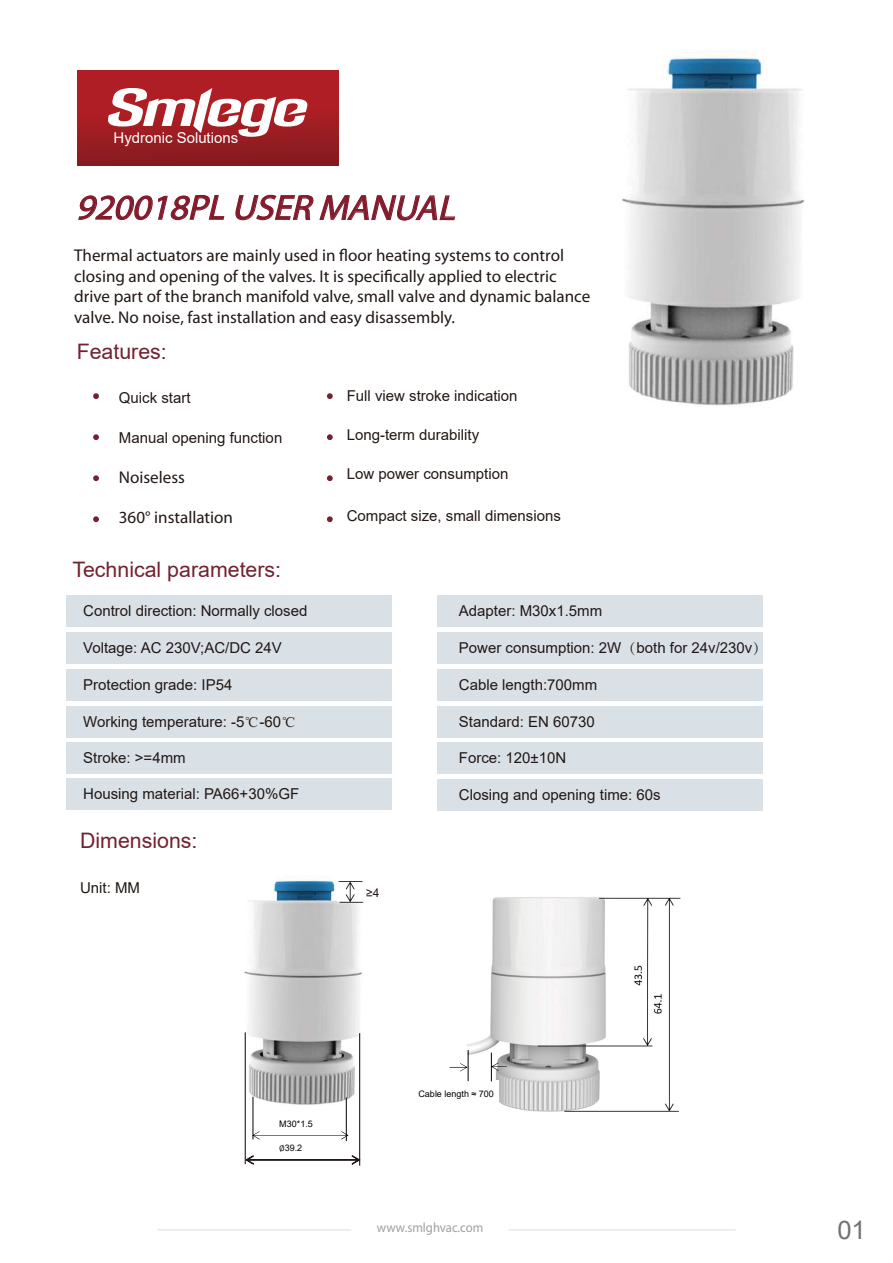
<style>
.page{position:relative;width:893px;height:1263px;background:#fff}
.page>*{position:absolute;margin:0;border:0;box-sizing:border-box;transform-origin:0 0}
.t1{font:italic 35.1px "Myriad Pro";color:#821b2c;scale:1.04 1}
.t2{font:25.65px "Arial";color:#727171}
.t3{font:21.3px "Arial";color:#742130}
.t4{font:17.1px/20.5px "Myriad Pro";color:#221815}
.t5{font:15px "Arial";color:#221815}
.t6{font:15px "Arial";color:#fff}
.t7{font:13.5px "Myriad Pro";color:#9fa0a0;scale:.94 1}
.t8{font:12px "Arial";color:#221815}
.t9{font:9px "Arial";color:#040000}
.s1{font-family:"Adobe Song Std";font-weight:300}
.s2{font-family:"Fang Song"}
.s3{font-family:"Cambria"}
</style>
<div class="page">
<img style="left:621px;top:49px;width:184px;height:357px">
<div style="left:66px;top:595px;width:326px;height:32px;background:#d9e1e7"></div>
<div style="left:437px;top:595px;width:326px;height:32px;background:#d9e1e7"></div>
<div style="left:437px;top:632px;width:326px;height:32px;background:#d9e1e7"></div>
<div style="left:66px;top:632px;width:326px;height:32px;background:#d9e1e7"></div>
<div style="left:437px;top:669px;width:326px;height:32px;background:#d9e1e7"></div>
<div style="left:66px;top:669px;width:326px;height:32px;background:#d9e1e7"></div>
<div style="left:437px;top:706px;width:326px;height:31px;background:#d9e1e7"></div>
<div style="left:66px;top:706px;width:326px;height:31px;background:#d9e1e7"></div>
<div style="left:437px;top:742px;width:326px;height:32px;background:#d9e1e7"></div>
<div style="left:66px;top:742px;width:326px;height:32px;background:#d9e1e7"></div>
<div style="left:437px;top:779px;width:326px;height:32px;background:#d9e1e7"></div>
<hr style="left:157px;top:1229px;width:579px;height:1px;background:#dcdddd">
<div style="left:77px;top:71px;width:261px;height:94px;background:linear-gradient(to bottom,#ba1f25,#8b1c20)"></div>
<svg style="left:107px;top:88px;width:201px;height:49px"></svg>
<div style="left:66px;top:778px;width:326px;height:32px;background:#d9e1e7"></div>
<div style="left:351px;top:1213px;width:158px;height:31px;background:#fff;border-radius:15px"></div>
<svg style="left:78px;top:194px;width:378px;height:27px"></svg>
<img style="left:244px;top:879px;width:118px;height:235px">
<img style="left:467px;top:897px;width:70px;height:215px">
<img style="left:338px;top:879px;width:40px;height:28px">
<img style="left:537px;top:897px;width:144px;height:215px">
<hr style="left:253px;top:1097px;width:1px;height:42px;background:#040000">
<hr style="left:346px;top:1097px;width:1px;height:44px;background:#040000">
<svg style="left:252px;top:1131px;width:97px;height:8px"></svg>
<div style="left:271px;top:1111px;width:61px;height:23px;background:#fff"></div>
<hr style="left:245px;top:1032px;width:1px;height:132px;background:#040000">
<hr style="left:359px;top:1033px;width:1px;height:133px;background:#040000">
<svg style="left:245px;top:1155px;width:116px;height:11px"></svg>
<svg style="left:450px;top:1063px;width:17px;height:8px"></svg>
<div style="left:403px;top:1080px;width:95px;height:26px;background:#fff"></div>
<hr style="left:468px;top:1050px;width:1px;height:31px;background:#040000">
<svg style="left:491px;top:1053px;width:16px;height:28px"></svg>
<div style="left:366px;top:883px;width:15px;height:15px;background:#fff"></div>
<svg style="left:93px;top:393px;width:6px;height:6px"></svg>
<svg style="left:93px;top:434px;width:6px;height:6px"></svg>
<svg style="left:93px;top:475px;width:6px;height:6px"></svg>
<svg style="left:93px;top:516px;width:6px;height:6px"></svg>
<svg style="left:327px;top:393px;width:6px;height:6px"></svg>
<svg style="left:327px;top:434px;width:6px;height:6px"></svg>
<svg style="left:327px;top:475px;width:6px;height:6px"></svg>
<svg style="left:327px;top:516px;width:6px;height:6px"></svg>
<p class="t6" style="left:114px;top:128px;width:126px">Hydronic Solutions</p>
<h1 class="t1" style="left:76px;top:188px;width:375px">920018PLUSER MANUAL</h1>
<p class="t4" style="left:74px;top:245px;width:518px">Thermal actuators are mainly used in floor heating systems to control closing and opening of the valves. It is specifically applied to electric drive part of the branch manifold valve, small valve and dynamic balance valve. No noise, fast installation and easy disassembly.</p>
<h3 class="t3" style="left:77px;top:337px;width:92px">Features:</h3>
<p class="t5" style="left:119px;top:387px;width:73px">Quick start</p>
<p class="t5" style="left:119px;top:427px;width:165px">Manual opening function</p>
<p class="t4" style="left:119px;top:468px;width:68px">Noiseless</p>
<p class="t4" style="left:119px;top:507px;width:116px">360° installation</p>
<h3 class="t3" style="left:72px;top:555px;width:210px">Technical parameters:</h3>
<p class="t5" style="left:83px;top:601px;width:226px">Control direction: Normally closed</p>
<p class="t5" style="left:347px;top:386px;width:172px">Full view stroke indication</p>
<p class="t5" style="left:347px;top:424px;width:134px">Long-term durability</p>
<p class="t5" style="left:347px;top:463px;width:163px">Low power consumption</p>
<p class="t5" style="left:347px;top:506px;width:216px">Compact size, small dimensions</p>
<p class="t5" style="left:459px;top:601px;width:145px">Adapter: M30x1.5mm</p>
<p class="t5" style="left:83px;top:637px;width:200px">Voltage: AC 230V;AC/DC 24V</p>
<p class="t5" style="left:459px;top:637px;width:310px">Power consumption: 2W<span class="s1">（</span>both for 24v/230v<span class="s1">）</span></p>
<p class="t5" style="left:83px;top:674px;width:151px">Protection grade: IP54</p>
<p class="t5" style="left:459px;top:674px;width:140px">Cable length:700mm</p>
<p class="t5" style="left:83px;top:711px;width:215px">Working temperature: -5<span class="s2">℃</span>-60<span class="s2">℃</span></p>
<p class="t5" style="left:459px;top:711px;width:137px">Standard: EN 60730</p>
<p class="t5" style="left:83px;top:748px;width:104px">Stroke: &gt;=4mm</p>
<p class="t5" style="left:459px;top:748px;width:109px">Force: 120±10N</p>
<p class="t5" style="left:459px;top:784px;width:203px">Closing and opening time: 60s</p>
<p class="t5" style="left:83px;top:783px;width:218px">Housing material: PA66+30%GF</p>
<h3 class="t3" style="left:80px;top:826px;width:119px">Dimensions:</h3>
<p class="t5" style="left:80px;top:877px;width:62px">Unit: MM</p>
<p class="t8" style="left:366px;top:884px;width:15px">≥4</p>
<p class="t9" style="left:279px;top:1118px;width:35px">M30*1.5</p>
<p class="t9" style="left:279px;top:1142px;width:25px"><span class="s3">∅</span>39.2</p>
<p class="t9" style="left:418px;top:1087px;width:77px">Cable length ≈ 700</p>
<p class="t7" style="left:377px;top:1220px;width:115px">www.smlghvac.com</p>
<h2 class="t2" style="left:837px;top:1212px;width:30px">01</h2>
</div>
